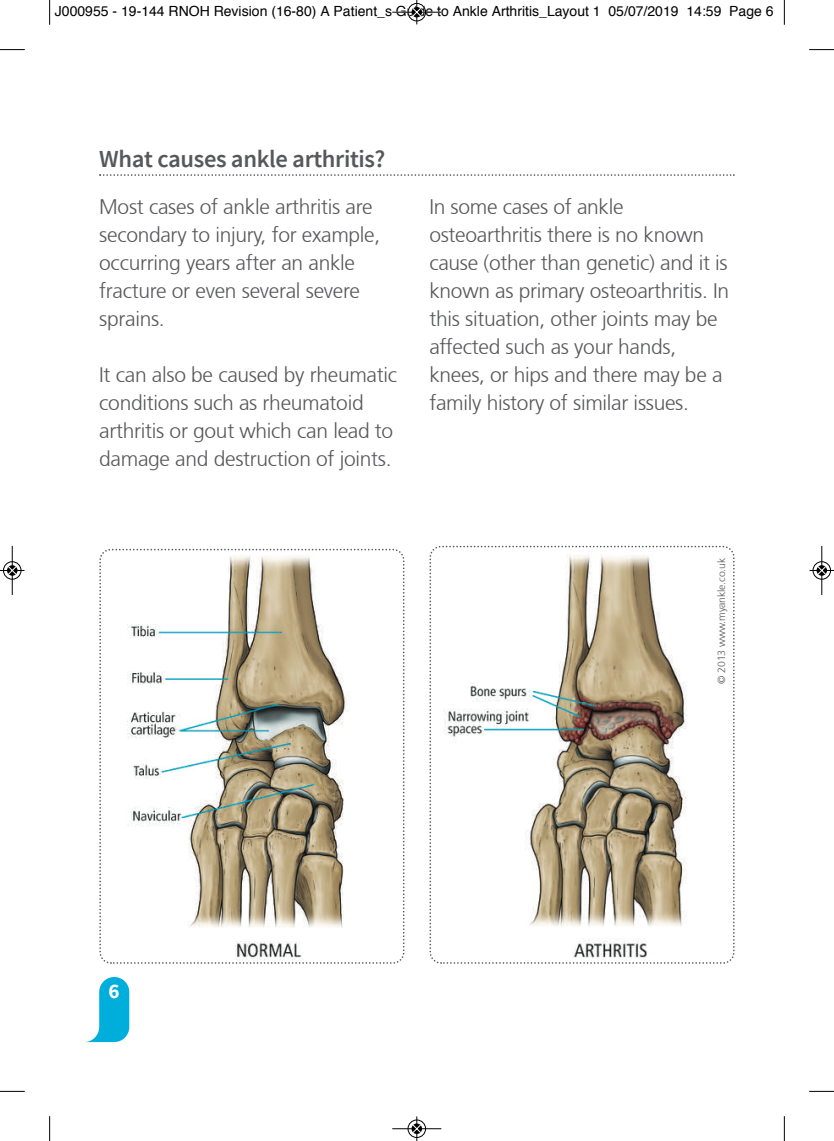
<style>
.page{position:relative;width:834px;height:1141px;background:#fff}
.page>*{position:absolute;margin:0;border:0;box-sizing:border-box;transform-origin:0 0}
.t1{font:600 24.5px "Source Sans Pro";letter-spacing:-.015em;color:#57585a}
.t2{font:300 21px/28px "Frutiger 45";letter-spacing:-.015em;color:#57585a}
.t3{font:700 21px "Source Sans Pro";color:#fff}
.t4{font:14px "Helvetica";color:#000}
.t5{font:300 10.5px "Frutiger 45";letter-spacing:-.015em;color:#57585a}
</style>
<div class="page">
<svg style="left:86px;top:977px;width:43px;height:65px"></svg>
<svg style="left:99px;top:548px;width:306px;height:416px"></svg>
<svg style="left:429px;top:545px;width:306px;height:419px"></svg>
<svg style="left:99px;top:174px;width:635px;height:2px"></svg>
<svg style="left:49px;top:0;width:1px;height:25px"></svg>
<svg style="left:0;top:49px;width:25px;height:1px"></svg>
<svg style="left:783px;top:0;width:1px;height:25px"></svg>
<svg style="left:809px;top:49px;width:24px;height:1px"></svg>
<svg style="left:49px;top:1116px;width:1px;height:25px"></svg>
<svg style="left:0;top:1091px;width:25px;height:1px"></svg>
<svg style="left:783px;top:1116px;width:1px;height:25px"></svg>
<svg style="left:809px;top:1091px;width:24px;height:1px"></svg>
<div style="left:407px;top:3px;width:19px;height:19px;border:1px solid #fff;border-radius:50%"></div>
<hr style="left:392px;top:12px;width:49px;height:1px;background:#000">
<div style="left:408px;top:3px;width:17px;height:18px;border:1px solid #000;border-radius:50%"></div>
<svg style="left:412px;top:0;width:9px;height:24px"></svg>
<div style="left:407px;top:1119px;width:19px;height:19px;border:1px solid #fff;border-radius:50%"></div>
<hr style="left:392px;top:1128px;width:49px;height:1px;background:#000">
<div style="left:408px;top:1120px;width:17px;height:18px;border:1px solid #000;border-radius:50%"></div>
<svg style="left:412px;top:1116px;width:9px;height:25px"></svg>
<div style="left:3px;top:561px;width:19px;height:19px;border:1px solid #fff;border-radius:50%"></div>
<hr style="left:12px;top:546px;width:1px;height:49px;background:#000">
<div style="left:3px;top:561px;width:18px;height:18px;border:1px solid #000;border-radius:50%"></div>
<svg style="left:0;top:566px;width:24px;height:9px"></svg>
<div style="left:812px;top:561px;width:19px;height:19px;border:1px solid #fff;border-radius:50%"></div>
<hr style="left:821px;top:546px;width:1px;height:49px;background:#000">
<div style="left:812px;top:561px;width:18px;height:18px;border:1px solid #000;border-radius:50%"></div>
<svg style="left:809px;top:566px;width:24px;height:9px"></svg>
<p class="t4" style="left:55px;top:5px;width:720px">J000955 - 19-144 RNOH Revision (16-80) A Patient_s Guide to Ankle Arthritis_Layout 1 05/07/2019 14:59 Page 6</p>
<p class="t1" style="left:99px;top:143px;width:287px">What causes ankle arthritis?</p>
<p class="t2" style="left:99px;top:193px;width:282px">Most cases of ankle arthritis are secondary to injury, for example, occurring years after an ankle fracture or even several severe sprains.</p>
<p class="t2" style="left:99px;top:361px;width:299px">It can also be caused by rheumatic conditions such as rheumatoid arthritis or gout which can lead to damage and destruction of joints.</p>
<p class="t2" style="left:429px;top:193px;width:301px">In some cases of ankle osteoarthritis there is no known cause (other than genetic) and it is known as primary osteoarthritis. In this situation, other joints may be affected such as your hands, knees, or hips and there may be a family history of similar issues.</p>
<p class="t5" style="left:715px;top:684px;width:127px;rotate:-90deg">© 2013 www.myankle.co.uk</p>
<p class="t3" style="left:109px;top:977px;width:13px">6</p>
</div>
